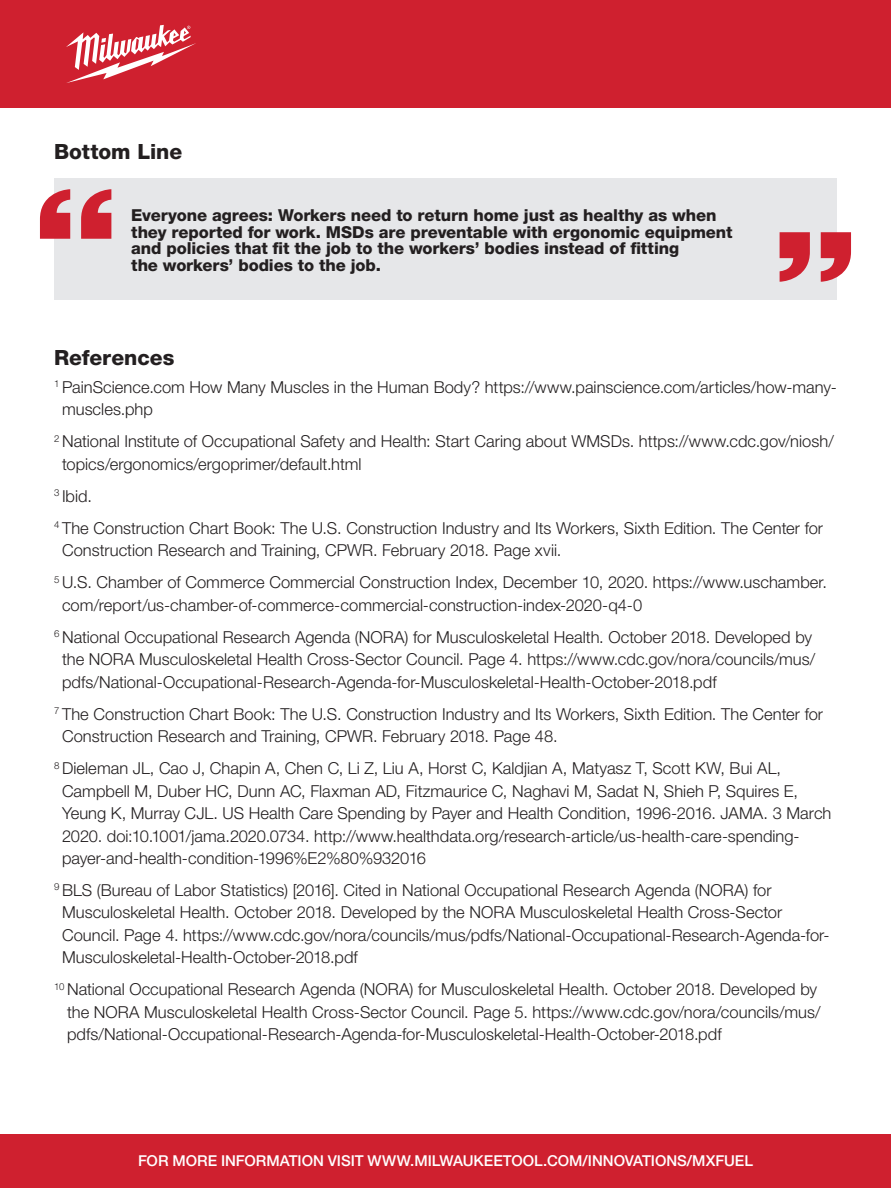
<style>
.page{position:relative;width:891px;height:1188px;background:#fff}
.page>*{position:absolute;margin:0;border:0;box-sizing:border-box;transform-origin:0 0}
.t1{font:900 expanded 115.65px "Helvetica Neue LT Std";color:#cf202f}
.t2{font:800 21px "Helvetica Neue LT Std";color:#231f20}
.t3{font:300 16.5px/22.5px "Helvetica Neue LT Std";color:#231f20}
.t4{font:800 16.5px/16.5px "Helvetica Neue LT Std";letter-spacing:-.005em;color:#231f20}
.t5{font:500 15px "Helvetica Neue LT Std";color:#fff}
</style>
<div class="page">
<div style="left:0;top:0;width:891px;height:108px;background:#cf202f"></div>
<svg style="left:66px;top:25px;width:130px;height:58px"></svg>
<div style="left:0;top:1134px;width:891px;height:54px;background:#cf202f"></div>
<div style="left:54px;top:178px;width:783px;height:121px;background:#e6e7e9"></div>
<p class="t2" style="left:54px;top:139px;width:130px">Bottom Line</p>
<h1 class="t1" style="left:34px;top:155px;width:85px">“</h1>
<p class="t4" style="left:131px;top:207px;width:603px">Everyone agrees: Workers need to return home just as healthy as when they reported for work. MSDs are preventable with ergonomic equipment and policies that fit the job to the workers’ bodies instead of fitting<br>the workers’ bodies to the job.</p>
<p class="t2" style="left:54px;top:345px;width:122px">References</p>
<h1 class="t1" style="left:774px;top:198px;width:85px">”</h1>
<p class="t3" style="left:62px;top:375px;width:776px;text-indent:-8px"><sup>1</sup> PainScience.com How Many Muscles in the Human Body? https://www.painscience.com/articles/how-many&shy;muscles.php</p>
<p class="t3" style="left:62px;top:430px;width:773px;text-indent:-8px"><sup>2</sup> National Institute of Occupational Safety and Health: Start Caring about WMSDs. https://www.cdc.gov/niosh/ topics/ergonomics/ergoprimer/default.html</p>
<p class="t3" style="left:54px;top:480px;width:771px;line-height:32px"><sup>3</sup> Ibid.<br><sup>4</sup> The Construction Chart Book: The U.S. Construction Industry and Its Workers, Sixth Edition. The Center for</p>
<p class="t3" style="left:54px;top:534px;width:775px;line-height:32px;text-indent:8px">Construction Research and Training, CPWR. February 2018. Page xvii.<br><sup>5</sup> U.S. Chamber of Commerce Commercial Construction Index, December 10, 2020. https://www.uschamber.</p>
<p class="t3" style="left:54px;top:588px;width:760px;line-height:32px;text-indent:8px">com/report/us-chamber-of-commerce-commercial-construction-index-2020-q4-0<br><sup>6</sup> National Occupational Research Agenda (NORA) for Musculoskeletal Health. October 2018. Developed by</p>
<p class="t3" style="left:62px;top:648px;width:755px">the NORA Musculoskeletal Health Cross-Sector Council. Page 4. https://www.cdc.gov/nora/councils/mus/ pdfs/National-Occupational-Research-Agenda-for-Musculoskeletal-Health-October-2018.pdf</p>
<p class="t3" style="left:62px;top:702px;width:763px;text-indent:-8px"><sup>7</sup> The Construction Chart Book: The U.S. Construction Industry and Its Workers, Sixth Edition. The Center for<br>Construction Research and Training, CPWR. February 2018. Page 48.</p>
<p class="t3" style="left:62px;top:757px;width:771px;text-indent:-8px"><sup>8</sup> Dieleman JL, Cao J, Chapin A, Chen C, Li Z, Liu A, Horst C, Kaldjian A, Matyasz T, Scott KW, Bui AL, Campbell M, Duber HC, Dunn AC, Flaxman AD, Fitzmaurice C, Naghavi M, Sadat N, Shieh P, Squires E, Yeung K, Murray CJL. US Health Care Spending by Payer and Health Condition, 1996-2016. JAMA. 3 March 2020. doi:10.1001/jama.2020.0734. http://www.healthdata.org/research-article/us-health-care-spending&shy;payer-and-health-condition-1996%E2%80%932016</p>
<p class="t3" style="left:62px;top:879px;width:769px;text-indent:-8px"><sup>9</sup> BLS (Bureau of Labor Statistics) [2016]. Cited in National Occupational Research Agenda (NORA) for Musculoskeletal Health. October 2018. Developed by the NORA Musculoskeletal Health Cross-Sector Council. Page 4. https://www.cdc.gov/nora/councils/mus/pdfs/National-Occupational-Research-Agenda-for-Musculoskeletal-Health-October-2018.pdf</p>
<p class="t3" style="left:67px;top:978px;width:755px;text-indent:-13px"><sup>10</sup> National Occupational Research Agenda (NORA) for Musculoskeletal Health. October 2018. Developed by the NORA Musculoskeletal Health Cross-Sector Council. Page 5. https://www.cdc.gov/nora/councils/mus/ pdfs/National-Occupational-Research-Agenda-for-Musculoskeletal-Health-October-2018.pdf</p>
<p class="t5" style="left:138px;top:1152px;width:616px">FOR MORE INFORMATION VISIT WWW.MILWAUKEETOOL.COM/INNOVATIONS/MXFUEL</p>
</div>
